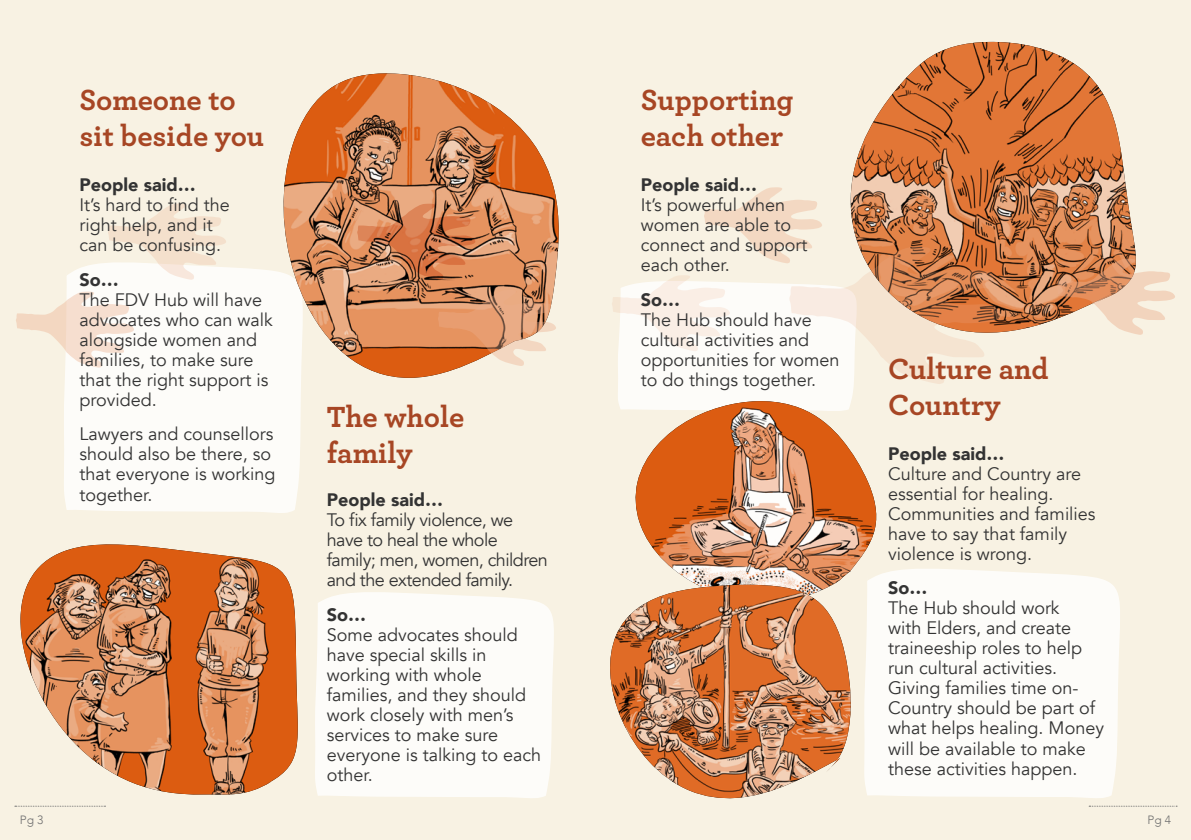
<style>
.page{position:relative;width:1191px;height:840px;background:#fff}
.page>*{position:absolute;margin:0;border:0;box-sizing:border-box;transform-origin:0 0}
.t1{font:700 30.4px/36px "Archer";color:#a74624}
.t2{font:18px/20px "Avenir";color:#333}
.t3{font:18px/20px "Avenir";letter-spacing:-.03em;color:#333}
.t4{font:900 18px "Avenir";color:#333}
.t5{font:300 12px "Avenir";color:#707070}
</style>
<div class="page">
<div style="left:595px;top:0;width:596px;height:839px;background:#f8f2e3"></div>
<div style="left:864px;top:569px;width:256px;height:229px;background:#fdfcf9"></div>
<img style="left:851px;top:42px;width:285px;height:290px">
<svg style="left:1056px;top:259px;width:119px;height:75px"></svg>
<svg style="left:612px;top:187px;width:390px;height:222px"></svg>
<img style="left:635px;top:401px;width:243px;height:202px">
<img style="left:610px;top:584px;width:241px;height:214px">
<svg style="left:1089px;top:805px;width:88px;height:1px"></svg>
<div style="left:0;top:0;width:595px;height:839px;background:#f8f2e3"></div>
<div style="left:64px;top:263px;width:237px;height:250px;background:#fdfcf9"></div>
<div style="left:315px;top:592px;width:239px;height:206px;background:#fdfcf9"></div>
<svg style="left:279px;top:263px;width:22px;height:123px"></svg>
<img style="left:281px;top:73px;width:278px;height:306px">
<svg style="left:108px;top:204px;width:118px;height:75px"></svg>
<svg style="left:357px;top:203px;width:118px;height:76px;background:#c47c53"></svg>
<svg style="left:438px;top:290px;width:118px;height:76px"></svg>
<svg style="left:16px;top:291px;width:118px;height:76px"></svg>
<img style="left:20px;top:544px;width:278px;height:250px">
<svg style="left:15px;top:805px;width:90px;height:1px"></svg>
<h1 class="t1" style="left:79px;top:80px;width:186px">Someone to sit beside you</h1>
<p class="t4" style="left:79px;top:169px;width:118px">People said…</p>
<p class="t2" style="left:79px;top:195px;width:152px">It’s hard to find the right help, and it can be confusing.</p>
<p class="t4" style="left:79px;top:264px;width:41px">So…</p>
<p class="t2" style="left:79px;top:290px;width:195px">The FDV Hub will have advocates who can walk alongside women and families, to make sure that the right support is provided.</p>
<p class="t2" style="left:79px;top:424px;width:197px">Lawyers and counsellors should also be there, so that everyone is working together.</p>
<p class="t5" style="left:20px;top:812px;width:25px">Pg 3</p>
<h1 class="t1" style="left:327px;top:397px;width:139px">The whole family</h1>
<p class="t4" style="left:327px;top:484px;width:118px">People said…</p>
<p class="t3" style="left:327px;top:510px;width:223px">To fix family violence, we have to heal the whole family; men, women, children and the extended family.</p>
<p class="t4" style="left:327px;top:598px;width:41px">So…</p>
<p class="t2" style="left:327px;top:624px;width:216px">Some advocates should have special skills in working with whole families, and they should work closely with men’s services to make sure everyone is talking to each other.</p>
<h1 class="t1" style="left:641px;top:80px;width:154px">Supporting each other</h1>
<p class="t4" style="left:641px;top:169px;width:118px">People said…</p>
<p class="t2" style="left:641px;top:195px;width:168px">It’s powerful when women are able to connect and support each other.</p>
<p class="t4" style="left:641px;top:284px;width:41px">So…</p>
<p class="t2" style="left:641px;top:310px;width:200px">The Hub should have cultural activities and opportunities for women to do things together.</p>
<h1 class="t1" style="left:888px;top:349px;width:162px">Culture and<br>Country</h1>
<p class="t4" style="left:888px;top:438px;width:118px">People said…</p>
<p class="t2" style="left:888px;top:463px;width:209px">Culture and Country are essential for healing.<br>Communities and families have to say that family violence is wrong.</p>
<p class="t4" style="left:888px;top:572px;width:41px">So…</p>
<p class="t2" style="left:888px;top:598px;width:217px">The Hub should work<br>with Elders, and create traineeship roles to help run cultural activities.<br>Giving families time on-<br>Country should be part of what helps healing. Money will be available to make these activities happen.</p>
<p class="t5" style="left:1147px;top:812px;width:25px">Pg 4</p>
</div>
